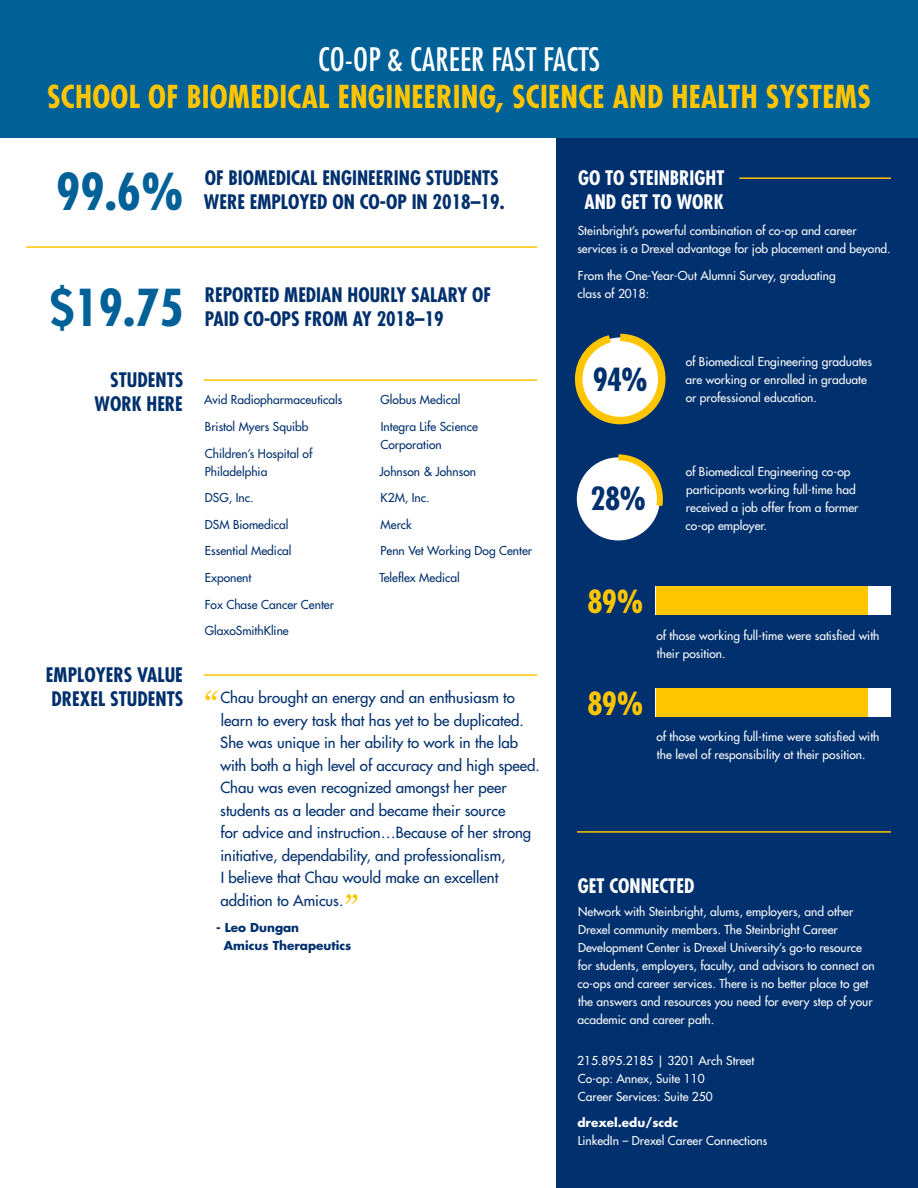
<style>
.page{position:relative;width:918px;height:1188px;background:#fff}
.page>*{position:absolute;margin:0;border:0;box-sizing:border-box;transform-origin:0 0}
.big_number{font:700 condensed 49.5px "Futura Std";color:#006198}
.t1{font:condensed 31.5px "Futura Std";letter-spacing:.01em;color:#fff}
.graph_number{font:700 condensed 31.05px "Futura Std";color:#00306d}
.graph_number-2{font:700 condensed 31.05px "Futura Std";color:#ffc500}
.t2{font:700 condensed 30.75px "Futura Std";letter-spacing:.01em;color:#ffc500}
.subhead{font:700 condensed 19.5px/24px "Futura Std";color:#00306d}
.subhead-2{font:700 condensed 19.5px/24px "Futura Std";color:#fff;text-align:center}
.body{font:500 15px/22.5px "Futura Std";color:#00306d}
.body-2{font:500 12px/18px "Futura Std";color:#fff}
.body-3{font:500 12px/18px "Futura Std";color:#00306d}
.body-4{font:700 12px/18px "Futura Std";color:#00306d}
.s1{font-weight:700}
</style>
<div class="page">
<div style="left:557px;top:0;width:361px;height:1188px;background:#00306d"></div>
<div style="left:0;top:0;width:918px;height:137px;background:#006198"></div>
<div style="left:577px;top:457px;width:83px;height:83px;background:#fff;border-radius:50%"></div>
<hr style="left:577px;top:831px;width:314px;height:2px;background:#ffc500">
<hr style="left:739px;top:177px;width:152px;height:2px;background:#ffc500">
<div style="left:656px;top:688px;width:235px;height:28px;background:#fff"></div>
<div style="left:656px;top:586px;width:235px;height:28px;background:#fff"></div>
<div style="left:656px;top:688px;width:211px;height:28px;background:#ffc500"></div>
<div style="left:656px;top:586px;width:211px;height:28px;background:#ffc500"></div>
<svg style="left:205px;top:691px;width:13px;height:9px"></svg>
<svg style="left:345px;top:894px;width:12px;height:10px"></svg>
<hr style="left:204px;top:379px;width:333px;height:2px;background:#ffc500">
<hr style="left:204px;top:674px;width:333px;height:2px;background:#ffc500">
<hr style="left:26px;top:246px;width:511px;height:2px;background:#ffc500">
<svg style="left:575px;top:333px;width:91px;height:92px"></svg>
<svg style="left:612px;top:454px;width:51px;height:59px"></svg>
<p class="t1" style="left:318px;top:40px;width:283px">CO-OP &amp; CAREER FAST FACTS</p>
<p class="t2" style="left:47px;top:77px;width:825px">SCHOOL OF BIOMEDICAL ENGINEERING, SCIENCE AND HEALTH SYSTEMS</p>
<p class="big_number" style="left:56px;top:161px;width:129px">99.6%</p>
<p class="subhead" style="left:204px;top:166px;width:302px">OF BIOMEDICAL ENGINEERING STUDENTS<br>WERE EMPLOYED ON CO-OP IN 2018–19.</p>
<p class="subhead-2" style="left:578px;top:166px;width:148px">GO TO STEINBRIGHT<br>AND GET TO WORK</p>
<p class="big_number" style="left:50px;top:277px;width:135px">$19.75</p>
<p class="subhead" style="left:205px;top:283px;width:288px">REPORTED MEDIAN HOURLY SALARY OF<br>PAID CO-OPS FROM AY 2018–19</p>
<p class="body-2" style="left:577px;top:222px;width:315px">Steinbright’s powerful combination of co-op and career services is a Drexel advantage for job placement and beyond.</p>
<p class="body-2" style="left:577px;top:266px;width:260px">From the One-Year-Out Alumni Survey, graduating class of 2018:</p>
<p class="subhead" style="left:95px;top:368px;width:90px;text-align:right">STUDENTS<br>WORK HERE</p>
<p class="body-3" style="left:204px;top:391px;width:140px">Avid Radiopharmaceuticals</p>
<p class="body-3" style="left:205px;top:418px;width:105px">Bristol Myers Squibb</p>
<p class="body-3" style="left:205px;top:444px;width:109px">Children’s Hospital of<br>Philadelphia</p>
<p class="body-3" style="left:205px;top:489px;width:50px">DSG, Inc.</p>
<p class="body-3" style="left:205px;top:515px;width:85px">DSM Biomedical</p>
<p class="body-3" style="left:205px;top:542px;width:88px">Essential Medical</p>
<p class="body-3" style="left:205px;top:569px;width:48px">Exponent</p>
<p class="body-3" style="left:205px;top:595px;width:131px">Fox Chase Cancer Center</p>
<p class="body-3" style="left:205px;top:622px;width:85px">GlaxoSmithKline</p>
<p class="body-3" style="left:381px;top:391px;width:81px">Globus Medical</p>
<p class="body-3" style="left:380px;top:418px;width:99px">Integra Life Science<br>Corporation</p>
<p class="body-3" style="left:380px;top:462px;width:98px">Johnson &amp; Johnson</p>
<p class="body-3" style="left:381px;top:489px;width:51px">K2M, Inc.</p>
<p class="body-3" style="left:381px;top:515px;width:33px">Merck</p>
<p class="body-3" style="left:381px;top:542px;width:153px">Penn Vet Working Dog Center</p>
<p class="body-3" style="left:379px;top:569px;width:82px">Teleflex Medical</p>
<p class="graph_number" style="left:593px;top:360px;width:56px">94%</p>
<p class="body-2" style="left:686px;top:353px;width:188px">of Biomedical Engineering graduates are working or enrolled in graduate or professional education.</p>
<p class="graph_number" style="left:591px;top:479px;width:57px">28%</p>
<p class="body-2" style="left:686px;top:463px;width:174px">of Biomedical Engineering co-op participants working full-time had received a job offer from a former co-op employer.</p>
<p class="graph_number-2" style="left:588px;top:583px;width:57px">89%</p>
<p class="body-2" style="left:656px;top:627px;width:225px">of those working full-time were satisfied with their position.</p>
<p class="subhead" style="left:46px;top:663px;width:139px">EMPLOYERS VALUE<br>DREXEL STUDENTS</p>
<p class="body" style="left:220px;top:686px;width:321px">Chau brought an energy and an enthusiasm to learn to every task that has yet to be duplicated.<br>She was unique in her ability to work in the lab with both a high level of accuracy and high speed.<br>Chau was even recognized amongst her peer students as a leader and became their source<br>for advice and instruction…Because of her strong initiative, dependability, and professionalism,<br>I believe that Chau would make an excellent addition to Amicus.</p>
<p class="body-4" style="left:224px;top:919px;width:129px;text-indent:-8px">- Leo Dungan<br>Amicus Therapeutics</p>
<p class="graph_number-2" style="left:588px;top:684px;width:57px">89%</p>
<p class="body-2" style="left:656px;top:728px;width:225px">of those working full-time were satisfied with the level of responsibility at their position.</p>
<p class="subhead-2" style="left:578px;top:874px;width:118px">GET CONNECTED</p>
<p class="body-2" style="left:578px;top:903px;width:299px">Network with Steinbright, alums, employers, and other Drexel community members. The Steinbright Career Development Center is Drexel University’s go-to resource for students, employers, faculty, and advisors to connect on co-ops and career services. There is no better place to get the answers and resources you need for every step of your academic and career path.</p>
<p class="body-2" style="left:577px;top:1051px;width:179px">215.895.2185 | 3201 Arch Street<br>Co-op: Annex, Suite 110<br>Career Services: Suite 250</p>
<p class="body-2" style="left:577px;top:1114px;width:192px"><span class="s1">drexel.edu/scdc<br></span>LinkedIn – Drexel Career Connections</p>
</div>
